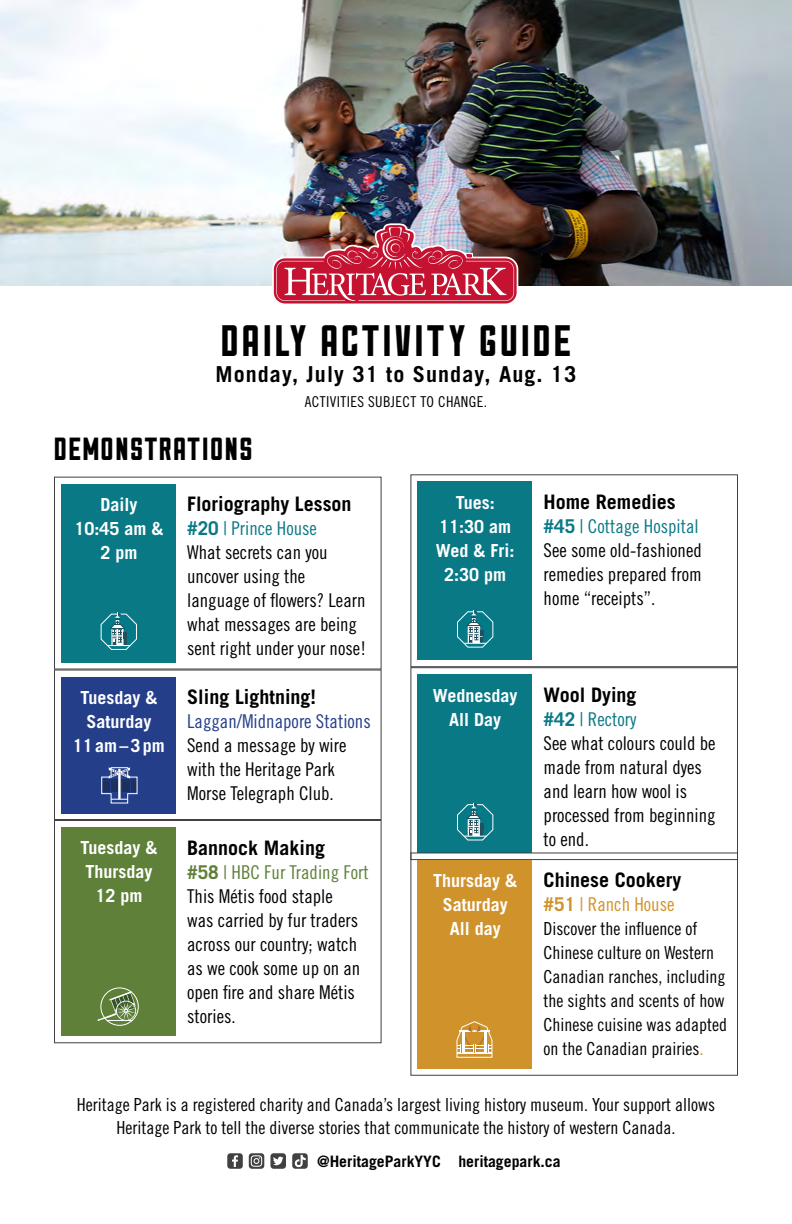
<style>
.page{position:relative;width:792px;height:1224px;background:#fff}
.page>*{position:absolute;margin:0;border:0;box-sizing:border-box;transform-origin:0 0}
.t1{font:44px "Sullivan Fill";letter-spacing:.085em;color:#000}
.t2{font:32px "Sullivan Fill";letter-spacing:.06em;color:#000}
.t3{font:700 22px "Trade Gothic LT Std";letter-spacing:.05em;color:#000}
.t4{font:700 20px "Trade Gothic LT Std";color:#000}
.t5{font:19px/24px "Trade Gothic LT Std Cn 18";color:#000}
.t6{font:19px "Trade Gothic LT Std Cn 18";color:#243e8a}
.t7{font:19px "Trade Gothic LT Std Cn 18";color:#d0922a}
.t8{font:18px/24px "Trade Gothic LT Std Cn 18";color:#000;text-align:center}
.t9{font:700 18px/24px "Trade Gothic LT Std";color:#fff;text-align:center}
.t10{font:700 15.8px "Trade Gothic LT Std";color:#000}
.t11{font:15px "Trade Gothic LT Std Cn 18";letter-spacing:.025em;color:#000}
.s1{font-family:"Trade Gothic LT Std";font-weight:700;color:#0a7986}
.s2{color:#0a7986}
.s3{font-family:"Trade Gothic LT Std";font-weight:700;color:#5f8038}
.s4{color:#5f8038}
.s5{font-family:"Trade Gothic LT Std";font-weight:700}
.s6{font-size:19px;color:#d0922a}
</style>
<div class="page">
<div style="left:270px;top:1153px;width:16px;height:16px;background:#414042;border-radius:3px"></div>
<svg style="left:273px;top:1157px;width:10px;height:8px"></svg>
<div style="left:227px;top:1153px;width:16px;height:16px;background:#414042;border-radius:3px"></div>
<svg style="left:232px;top:1155px;width:6px;height:12px"></svg>
<svg style="left:249px;top:1153px;width:15px;height:16px"></svg>
<svg style="left:251px;top:1155px;width:11px;height:12px"></svg>
<div style="left:292px;top:1153px;width:16px;height:16px;background:#414042;border-radius:3px"></div>
<svg style="left:295px;top:1155px;width:11px;height:12px"></svg>
<div style="left:61px;top:677px;width:115px;height:136px;background:#243e8a"></div>
<div style="left:54px;top:670px;width:328px;height:150px;border:1px solid #414042"></div>
<svg style="left:101px;top:767px;width:36px;height:36px"></svg>
<img style="left:0;top:0;width:792px;height:285px">
<div style="left:61px;top:484px;width:115px;height:178px;background:#0a7986"></div>
<div style="left:54px;top:477px;width:328px;height:193px;border:1px solid #414042"></div>
<svg style="left:101px;top:612px;width:36px;height:38px"></svg>
<div style="left:61px;top:827px;width:115px;height:209px;background:#5f8038"></div>
<div style="left:54px;top:820px;width:328px;height:223px;border:1px solid #414042"></div>
<svg style="left:101px;top:988px;width:37px;height:37px"></svg>
<div style="left:101px;top:988px;width:38px;height:38px;border:1px solid #fff;border-radius:50%"></div>
<svg style="left:98px;top:990px;width:38px;height:31px"></svg>
<div style="left:417px;top:675px;width:115px;height:178px;background:#0a7986"></div>
<div style="left:410px;top:667px;width:328px;height:193px;border:1px solid #414042"></div>
<svg style="left:457px;top:803px;width:36px;height:37px"></svg>
<img style="left:272px;top:223px;width:246px;height:81px">
<div style="left:417px;top:482px;width:115px;height:178px;background:#0a7986"></div>
<div style="left:410px;top:474px;width:328px;height:193px;border:1px solid #414042"></div>
<svg style="left:457px;top:610px;width:36px;height:37px"></svg>
<div style="left:417px;top:860px;width:115px;height:209px;background:#d0922a"></div>
<div style="left:410px;top:852px;width:328px;height:224px;border:1px solid #414042"></div>
<svg style="left:457px;top:1021px;width:35px;height:37px"></svg>
<h1 class="t1" style="left:221px;top:319px;width:351px">DAILY ACTIVITY GUIDE</h1>
<p class="t3" style="left:215px;top:361px;width:363px">Monday, July 31 to Sunday, Aug. 13</p>
<p class="t11" style="left:305px;top:393px;width:184px">ACTIVITIES SUBJECT TO CHANGE.</p>
<h2 class="t2" style="left:54px;top:434px;width:200px">DEMONSTRATIONS</h2>
<p class="t4" style="left:187px;top:492px;width:166px">Floriography Lesson</p>
<p class="t5" style="left:187px;top:516px;width:181px"><span class="s1">#20</span> <span class="s2">| Prince House<br></span>What secrets can you uncover using the language of flowers? Learn what messages are being sent right under your nose!</p>
<p class="t9" style="left:74px;top:492px;width:91px">Daily<br>10:45 am &amp;<br>2 pm</p>
<p class="t9" style="left:73px;top:685px;width:94px">Tuesday &amp;<br>Saturday<br>11am–3pm</p>
<p class="t9" style="left:80px;top:836px;width:79px">Tuesday &amp;<br>Thursday<br>12 pm</p>
<p class="t4" style="left:187px;top:685px;width:130px">Sling Lightning!</p>
<p class="t6" style="left:187px;top:710px;width:185px">Laggan/Midnapore Stations</p>
<p class="t5" style="left:187px;top:733px;width:161px">Send a message by wire with the Heritage Park<br>Morse Telegraph Club.</p>
<p class="t4" style="left:187px;top:835px;width:139px">Bannock Making</p>
<p class="t5" style="left:187px;top:860px;width:183px"><span class="s3">#58</span> <span class="s4">| HBC Fur Trading Fort<br></span>This Métis food staple<br>was carried by fur traders across our country; watch as we cook some up on an open fire and share Métis stories.</p>
<p class="t9" style="left:436px;top:490px;width:80px">Tues:<br>11:30 am<br>Wed &amp; Fri:<br>2:30 pm</p>
<p class="t4" style="left:544px;top:489px;width:134px">Home Remedies</p>
<p class="t5" style="left:544px;top:514px;width:160px"><span class="s1">#45</span> <span class="s2">| Cottage Hospital<br></span>See some old-fashioned remedies prepared from home “receipts”.</p>
<p class="t9" style="left:433px;top:683px;width:86px">Wednesday<br>All Day</p>
<p class="t9" style="left:433px;top:868px;width:85px">Thursday &amp;<br>Saturday<br>All day</p>
<p class="t4" style="left:544px;top:682px;width:94px">Wool Dying</p>
<p class="t5" style="left:544px;top:707px;width:174px"><span class="s1">#42</span> <span class="s2">| Rectory<br></span>See what colours could be made from natural dyes and learn how wool is processed from beginning to end.</p>
<p class="t4" style="left:544px;top:868px;width:139px">Chinese Cookery</p>
<p class="t7" style="left:544px;top:893px;width:132px"><span class="s5">#51</span> | Ranch House</p>
<p class="t8" style="left:544px;top:916px;width:185px;text-align:left">Discover the influence of<br>Chinese culture on Western<br>Canadian ranches, including the sights and scents of how<br>Chinese cuisine was adapted on the Canadian prairies<span class="s6">.</span></p>
<p class="t8" style="left:77px;top:1093px;width:640px;line-height:23px">Heritage Park is a registered charity and Canada’s largest living history museum. Your support allows<br>Heritage Park to tell the diverse stories that communicate the history of western Canada.</p>
<p class="t10" style="left:317px;top:1151px;width:245px">@HeritageParkYYC heritagepark.ca</p>
</div>
